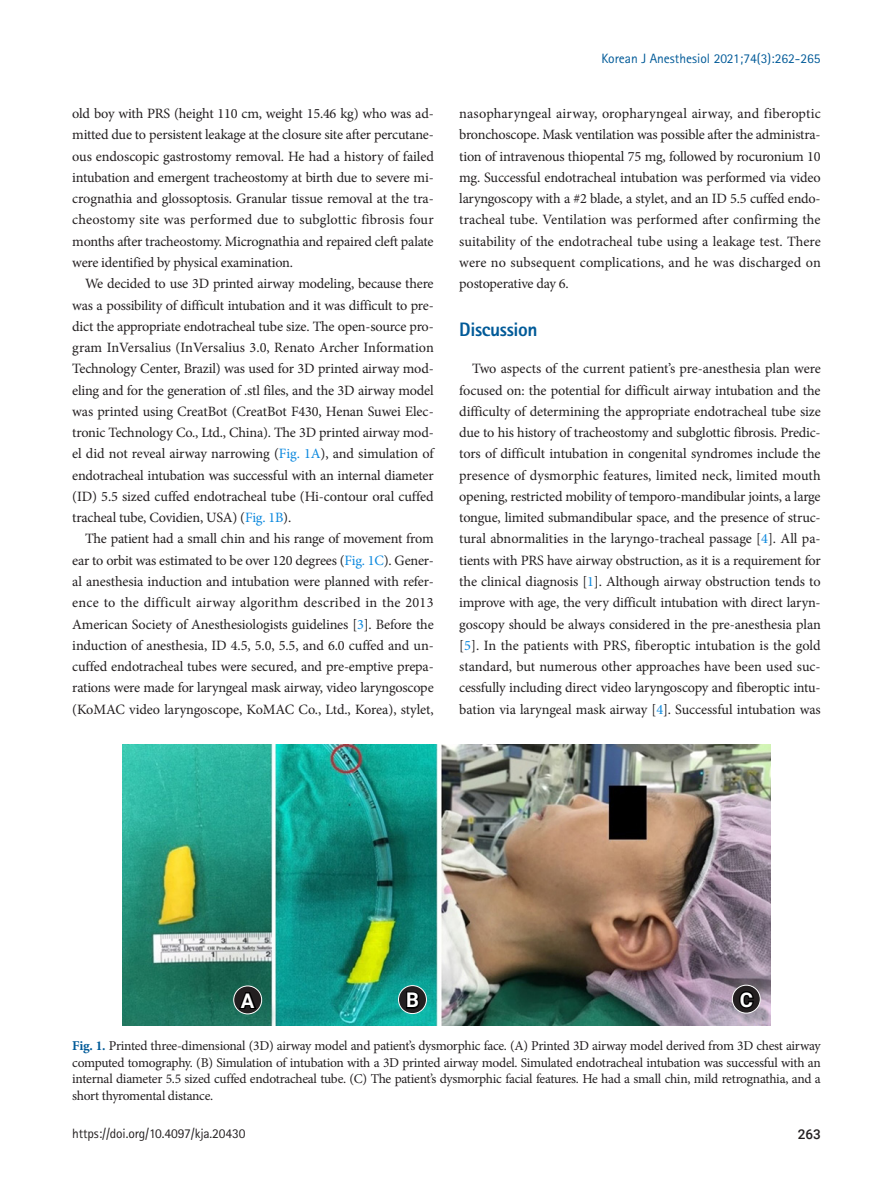
<style>
.page{position:relative;width:893px;height:1191px;background:#fff}
.page>*{position:absolute;margin:0;border:0;box-sizing:border-box;transform-origin:0 0}
.t1{font:700 20.25px "Roboto";color:#fff}
.body-title{font:800 19.5px "Rotis Sans Serif Std";letter-spacing:-.02em;color:#015a98}
.body{font:14.25px/21.3px "Minion Pro";letter-spacing:-.01em;color:#231f20;text-align:justify}
.fig-caption{font:13.5px/16.5px "Minion Pro";letter-spacing:-.02em;color:#231f20;text-align:justify}
.t2{font:13.5px "Rotis Sans Serif Std";color:#015a98}
.t3{font:13.5px "Rotis Sans Serif Std";letter-spacing:-.01em;color:#231f20}
.t4{font:500 13.5px "Roboto";color:#231f20}
.s1{color:#0b88de}
.s2{font-weight:700;color:#015a98}
</style>
<div class="page">
<img style="left:123px;top:744px;width:647px;height:281px">
<svg style="left:398px;top:985px;width:28px;height:28px"></svg>
<div style="left:398px;top:985px;width:29px;height:29px;border:1px solid #fff;border-radius:50%"></div>
<svg style="left:405px;top:989px;width:16px;height:21px"></svg>
<svg style="left:234px;top:986px;width:28px;height:28px"></svg>
<div style="left:233px;top:985px;width:29px;height:29px;border:1px solid #fff;border-radius:50%"></div>
<svg style="left:237px;top:990px;width:21px;height:21px"></svg>
<svg style="left:732px;top:985px;width:28px;height:28px"></svg>
<div style="left:732px;top:984px;width:29px;height:29px;border:1px solid #fff;border-radius:50%"></div>
<svg style="left:737px;top:989px;width:18px;height:21px"></svg>
<p class="body" style="left:72px;top:103px;width:363px">old boy with PRS (height 110 cm, weight 15.46 kg) who was ad&shy;mitted due to persistent leakage at the closure site after percutane&shy;ous endoscopic gastrostomy removal. He had a history of failed intubation and emergent tracheostomy at birth due to severe mi&shy;crognathia and glossoptosis. Granular tissue removal at the tra&shy;cheostomy site was performed due to subglottic fibrosis four months after tracheostomy. Micrognathia and repaired cleft palate were identified by physical examination.</p>
<p class="body" style="left:72px;top:273px;width:363px;text-indent:13px">We decided to use 3D printed airway modeling, because there was a possibility of difficult intubation and it was difficult to pre&shy;dict the appropriate endotracheal tube size. The open-source pro&shy;gram InVersalius (InVersalius 3.0, Renato Archer Information Technology Center, Brazil) was used for 3D printed airway mod&shy;eling and for the generation of .stl files, and the 3D airway model was printed using CreatBot (CreatBot F430, Henan Suwei Elec&shy;tronic Technology Co., Ltd., China). The 3D printed airway mod&shy;el did not reveal airway narrowing (<span class="s1">Fig. 1A</span>), and simulation of endotracheal intubation was successful with an internal diameter (ID) 5.5 sized cuffed endotracheal tube (Hi-contour oral cuffed tracheal tube, Covidien, USA) (<span class="s1">Fig. 1B</span>).</p>
<p class="body" style="left:72px;top:528px;width:363px;text-indent:13px">The patient had a small chin and his range of movement from ear to orbit was estimated to be over 120 degrees (<span class="s1">Fig. 1C</span>). Gener&shy;al anesthesia induction and intubation were planned with refer&shy;ence to the difficult airway algorithm described in the 2013<br>American Society of Anesthesiologists guidelines [<span class="s1">3</span>]. Before the induction of anesthesia, ID 4.5, 5.0, 5.5, and 6.0 cuffed and un&shy;cuffed endotracheal tubes were secured, and pre-emptive prepa&shy;rations were made for laryngeal mask airway, video laryngoscope (KoMAC video laryngoscope, KoMAC Co., Ltd., Korea), stylet,</p>
<p class="t2" style="left:601px;top:51px;width:221px">Korean J Anesthesiol 2021;74(3):262-265</p>
<p class="body" style="left:459px;top:103px;width:363px">nasopharyngeal airway, oropharyngeal airway, and fiberoptic bronchoscope. Mask ventilation was possible after the administra&shy;tion of intravenous thiopental 75 mg, followed by rocuronium 10 mg. Successful endotracheal intubation was performed via video laryngoscopy with a #2 blade, a stylet, and an ID 5.5 cuffed endo&shy;tracheal tube. Ventilation was performed after confirming the suitability of the endotracheal tube using a leakage test. There were no subsequent complications, and he was discharged on postoperative day 6.</p>
<p class="body-title" style="left:459px;top:316px;width:80px">Discussion</p>
<p class="body" style="left:459px;top:358px;width:363px;text-indent:13px">Two aspects of the current patient’s pre-anesthesia plan were focused on: the potential for difficult airway intubation and the difficulty of determining the appropriate endotracheal tube size due to his history of tracheostomy and subglottic fibrosis. Predic&shy;tors of difficult intubation in congenital syndromes include the presence of dysmorphic features, limited neck, limited mouth opening, restricted mobility of temporo-mandibular joints, a large tongue, limited submandibular space, and the presence of struc&shy;tural abnormalities in the laryngo-tracheal passage [<span class="s1">4</span>]. All pa&shy;tients with PRS have airway obstruction, as it is a requirement for the clinical diagnosis [<span class="s1">1</span>]. Although airway obstruction tends to improve with age, the very difficult intubation with direct laryn&shy;goscopy should be always considered in the pre-anesthesia plan [<span class="s1">5</span>]. In the patients with PRS, fiberoptic intubation is the gold standard, but numerous other approaches have been used suc&shy;cessfully including direct video laryngoscopy and fiberoptic intu&shy;bation via laryngeal mask airway [<span class="s1">4</span>]. Successful intubation was</p>
<p class="t1" style="left:241px;top:986px;width:15px">A</p>
<p class="t1" style="left:406px;top:986px;width:14px">B</p>
<p class="t1" style="left:740px;top:985px;width:15px">C</p>
<p class="fig-caption" style="left:72px;top:1037px;width:750px"><span class="s2">Fig. 1.</span> Printed three-dimensional (3D) airway model and patient’s dysmorphic face. (A) Printed 3D airway model derived from 3D chest airway computed tomography. (B) Simulation of intubation with a 3D printed airway model. Simulated endotracheal intubation was successful with an internal diameter 5.5 sized cuffed endotracheal tube. (C) The patient’s dysmorphic facial features. He had a small chin, mild retrognathia, and a short thyromental distance.</p>
<p class="t3" style="left:72px;top:1125px;width:175px">https://doi.org/10.4097/kja.20430</p>
<p class="t4" style="left:798px;top:1124px;width:25px">263</p>
</div>
